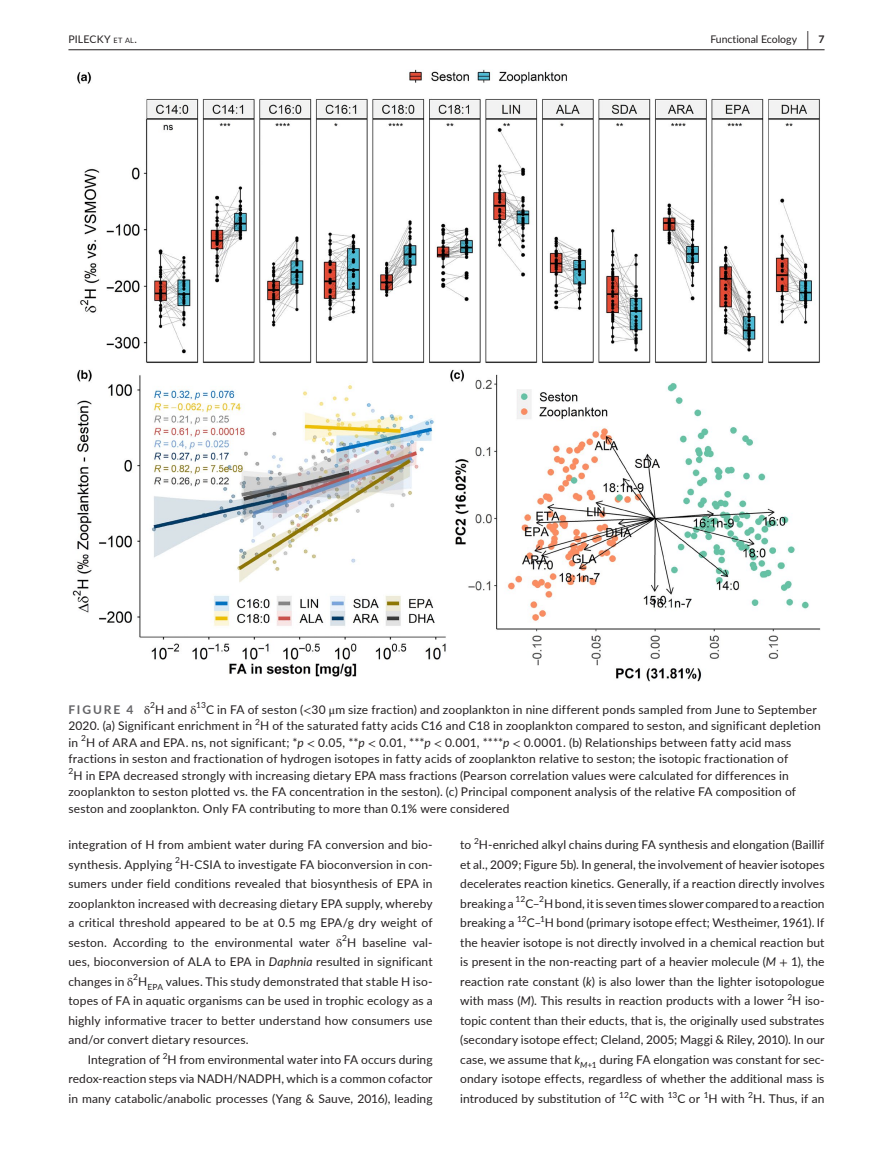
<style>
.page{position:relative;width:893px;height:1174px;background:#fff}
.page>*{position:absolute;margin:0;border:0;box-sizing:border-box;transform-origin:0 0}
.t1{font:12px/19.5px "Lato";letter-spacing:.01em;color:#231f20;text-align:justify}
.t2{font:700 12px "Lato";letter-spacing:.16em;color:#636366}
.t3{font:10.5px "Lato";color:#231f20}
.t4{font:10.5px "Lato";letter-spacing:.015em;color:#231f20}
.t5{font:8.4px "Lato";color:#231f20}
.s1{font-size:7.35px}
.s2{font-weight:700;font-size:19.5px}
.s3{font-weight:700}
.s4{font-family:"STIX"}
.s5{font-family:"STIX";font-weight:400;color:#231f20}
.s6{font-weight:400;color:#231f20}
.s7{font-style:italic}
</style>
<div class="page">
<hr style="left:68px;top:49px;width:756px;height:1px;background:#231f20">
<img style="left:72px;top:69px;width:749px;height:612px">
<p class="t4" style="left:68px;top:31px;width:70px">PILECKY <span class="s1">et al</span>.</p>
<p class="t3" style="left:710px;top:31px;width:116px">Functional Ecology <span class="s2">|</span> <span class="s3">7</span></p>
<p class="t5" style="left:150px;top:699px;width:6px">2</p>
<p class="t5" style="left:196px;top:699px;width:11px">13</p>
<p class="t1" style="left:68px;top:700px;width:750px;line-height:16.5px;text-indent:138px">C in FA of seston (<span class="s4">&lt;</span>30 <span class="s4">μ</span>m size fraction) and zooplankton in nine different ponds sampled from June to September<br>2020. (a) Significant enrichment in</p>
<p class="t2" style="left:68px;top:700px;width:129px">FIGURE 4 <span class="s5">δ</span> <span class="s6">H and</span> <span class="s5">δ</span></p>
<p class="t5" style="left:255px;top:716px;width:6px">2</p>
<p class="t1" style="left:260px;top:715px;width:562px">H of the saturated fatty acids C16 and C18 in zooplankton compared to seston, and significant depletion</p>
<p class="t1" style="left:68px;top:732px;width:11px">in</p>
<p class="t5" style="left:81px;top:732px;width:6px">2</p>
<p class="t1" style="left:68px;top:733px;width:724px;line-height:16.5px;text-align:right">H of ARA and EPA. ns, not significant; *<span class="s7">p</span> <span class="s4">&lt;</span> 0.05, **<span class="s7">p</span> <span class="s4">&lt;</span> 0.01, ***<span class="s7">p</span> <span class="s4">&lt;</span> 0.001, ****<span class="s7">p</span> <span class="s4">&lt;</span> 0.0001. (b) Relationships between fatty acid mass fractions in seston and fractionation of hydrogen isotopes in fatty acids of zooplankton relative to seston; the isotopic fractionation of</p>
<p class="t5" style="left:68px;top:765px;width:6px">2</p>
<p class="t1" style="left:68px;top:766px;width:729px;line-height:16.5px;text-align:left;text-indent:5px">H in EPA decreased strongly with increasing dietary EPA mass fractions (Pearson correlation values were calculated for differences in zooplankton to seston plotted vs. the FA concentration in the seston). (c) Principal component analysis of the relative FA composition of seston and zooplankton. Only FA contributing to more than 0.1% were considered</p>
<p class="t1" style="left:68px;top:834px;width:366px">integration of H from ambient water during FA conversion and bio&shy;synthesis. Applying</p>
<p class="t5" style="left:175px;top:854px;width:6px">2</p>
<p class="t1" style="left:68px;top:854px;width:366px;text-indent:112px">H-CSIA to investigate FA bioconversion in con&shy;sumers under field conditions revealed that biosynthesis of EPA in zooplankton increased with decreasing dietary EPA supply, whereby a critical threshold appeared to be at 0.5 mg EPA/g dry weight of seston. According to the environmental water <span class="s4">δ</span> H baseline val-</p>
<p class="t5" style="left:342px;top:932px;width:6px">2</p>
<p class="t1" style="left:68px;top:951px;width:366px">ues, bioconversion of ALA to EPA in <span class="s7">Daphnia</span> resulted in significant changes in <span class="s4">δ</span><sup>2</sup>H<sub>EPA</sub> values. This study demonstrated that stable H iso&shy;topes of FA in aquatic organisms can be used in trophic ecology as a highly informative tracer to better understand how consumers use and/or convert dietary resources.</p>
<p class="t1" style="left:68px;top:1049px;width:366px;text-indent:19px">Integration of <sup>2</sup>H from environmental water into FA occurs during redox-reaction steps via NADH/NADPH, which is a common cofactor in many catabolic/anabolic processes (Yang &amp; Sauve, 2016), leading</p>
<p class="t1" style="left:460px;top:834px;width:366px">to <sup>2</sup>H-enriched alkyl chains during FA synthesis and elongation (Baillif et al., 2009; Figure 5b). In general, the involvement of heavier isotopes decelerates reaction kinetics. Generally, if a reaction directly involves breaking a</p>
<p class="t5" style="left:516px;top:893px;width:11px">12</p>
<p class="t1" style="left:525px;top:893px;width:301px">C– H bond, it is seven times slower compared to a reaction</p>
<p class="t5" style="left:539px;top:893px;width:6px">2</p>
<p class="t1" style="left:460px;top:912px;width:56px">breaking a</p>
<p class="t5" style="left:517px;top:913px;width:11px">12</p>
<p class="t1" style="left:527px;top:912px;width:299px">C– H bond (primary isotope effect; Westheimer, 1961). If</p>
<p class="t5" style="left:540px;top:913px;width:6px">1</p>
<p class="t1" style="left:460px;top:932px;width:366px">the heavier isotope is not directly involved in a chemical reaction but is present in the non-reacting part of a heavier molecule (<span class="s7">M</span> <span class="s4">+</span> 1), the reaction rate constant (<span class="s7">k</span>) is also lower than the lighter isotopologue with mass (<span class="s7">M</span>). This results in reaction products with a lower <sup>2</sup>H iso&shy;topic content than their educts, that is, the originally used substrates (secondary isotope effect; Cleland, 2005; Maggi &amp; Riley, 2010). In our case, we assume that <span class="s7">k</span><sub>M</sub><sub>+1</sub> during FA elongation was constant for sec&shy;ondary isotope effects, regardless of whether the additional mass is introduced by substitution of <sup>12</sup>C with <sup>13</sup>C or <sup>1</sup>H with <sup>2</sup>H. Thus, if an</p>
</div>
